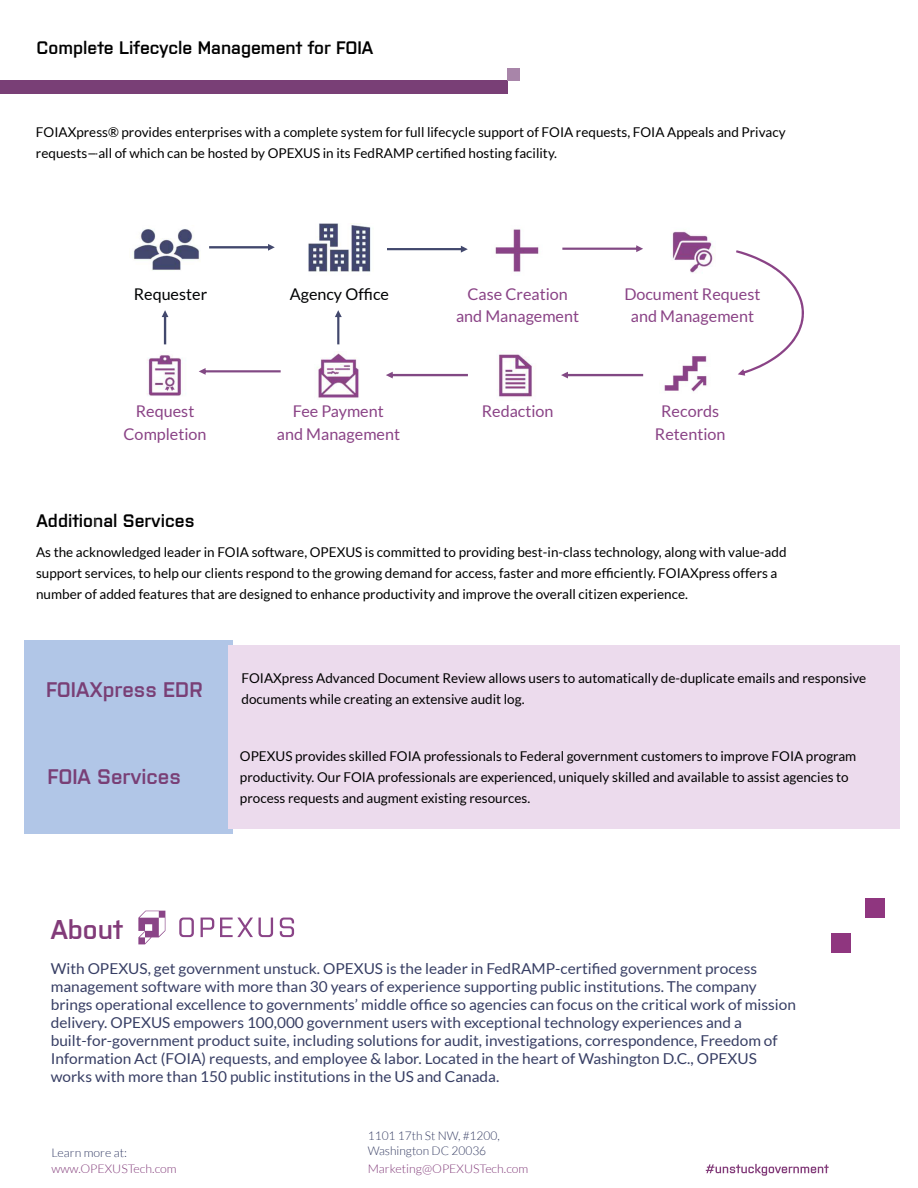
<style>
.page{position:relative;width:918px;height:1188px;background:#fff}
.page>*{position:absolute;margin:0;border:0;box-sizing:border-box;transform-origin:0 0}
.t1{font:600 27px "Purista";color:#823b79}
.t2{font:600 21px "Purista";color:#793f76}
.t3{font:600 18px "Purista";color:#000}
.t4{font:16.2px/22.4px "Lato";color:#8a4386;text-align:center}
.t5{font:16.2px "Lato";color:#010203}
.t6{font:15px/18px "Lato";color:#373e64}
.t7{font:13.5px/21px "Lato";color:#000}
.t8{font:300 12px "Lato";color:#833c7a}
.t9{font:300 12px/14.4px "Lato";color:#373e64}
.t10{font:300 12px "Lato";color:#363e67}
</style>
<div class="page">
<div style="left:24px;top:640px;width:208px;height:194px;background:#b1c6e7"></div>
<div style="left:228px;top:646px;width:672px;height:183px;background:#ecdbed"></div>
<svg style="left:209px;top:244px;width:66px;height:7px"></svg>
<svg style="left:387px;top:246px;width:81px;height:7px"></svg>
<svg style="left:562px;top:245px;width:81px;height:7px"></svg>
<svg style="left:561px;top:372px;width:82px;height:6px"></svg>
<svg style="left:386px;top:372px;width:82px;height:6px"></svg>
<svg style="left:199px;top:368px;width:82px;height:7px"></svg>
<svg style="left:162px;top:310px;width:6px;height:34px"></svg>
<svg style="left:335px;top:310px;width:7px;height:34px"></svg>
<svg style="left:736px;top:250px;width:68px;height:126px"></svg>
<img style="left:308px;top:223px;width:63px;height:50px">
<img style="left:133px;top:229px;width:66px;height:41px">
<img style="left:147px;top:355px;width:36px;height:41px">
<img style="left:317px;top:351px;width:42px;height:47px">
<img style="left:498px;top:354px;width:34px;height:43px">
<img style="left:664px;top:356px;width:43px;height:36px">
<img style="left:672px;top:231px;width:42px;height:42px">
<img style="left:495px;top:229px;width:44px;height:43px">
<div style="left:831px;top:933px;width:20px;height:20px;background:#8f367f"></div>
<div style="left:866px;top:899px;width:19px;height:19px;background:#8f367f"></div>
<svg style="left:706px;top:1164px;width:123px;height:12px"></svg>
<svg style="left:138px;top:911px;width:27px;height:33px"></svg>
<svg style="left:179px;top:918px;width:15px;height:19px"></svg>
<svg style="left:201px;top:918px;width:13px;height:19px"></svg>
<svg style="left:220px;top:918px;width:33px;height:19px"></svg>
<svg style="left:259px;top:918px;width:14px;height:19px"></svg>
<svg style="left:280px;top:918px;width:14px;height:19px"></svg>
<div style="left:0;top:81px;width:508px;height:13px;background:#793f76"></div>
<div style="left:508px;top:68px;width:12px;height:12px;background:#a885a9"></div>
<h3 class="t3" style="left:37px;top:38px;width:338px">Complete Lifecycle Management for FOIA</h3>
<p class="t7" style="left:36px;top:121px;width:751px">FOIAXpress® provides enterprises with a complete system for full lifecycle support of FOIA requests, FOIA Appeals and Privacy requests—all of which can be hosted by OPEXUS in its FedRAMP certified hosting facility.</p>
<p class="t5" style="left:134px;top:285px;width:75px">Requester</p>
<p class="t5" style="left:290px;top:285px;width:101px">Agency Office</p>
<p class="t4" style="left:456px;top:283px;width:125px">Case Creation and Management</p>
<p class="t4" style="left:624px;top:283px;width:138px">Document Request and Management</p>
<p class="t4" style="left:124px;top:400px;width:84px">Request<br>Completion</p>
<p class="t4" style="left:277px;top:400px;width:125px">Fee Payment<br>and Management</p>
<p class="t4" style="left:482px;top:400px;width:73px">Redaction</p>
<p class="t4" style="left:655px;top:400px;width:72px">Records<br>Retention</p>
<h3 class="t3" style="left:37px;top:510px;width:159px">Additional Services</h3>
<p class="t7" style="left:36px;top:541px;width:752px">As the acknowledged leader in FOIA software, OPEXUS is committed to providing best-in-class technology, along with value-add support services, to help our clients respond to the growing demand for access, faster and more efficiently. FOIAXpress offers a number of added features that are designed to enhance productivity and improve the overall citizen experience.</p>
<h2 class="t2" style="left:46px;top:678px;width:158px">FOIAXpress EDR</h2>
<h2 class="t2" style="left:48px;top:765px;width:135px">FOIA Services</h2>
<p class="t7" style="left:241px;top:668px;width:626px">FOIAXpress Advanced Document Review allows users to automatically de-duplicate emails and responsive documents while creating an extensive audit log.</p>
<p class="t7" style="left:240px;top:746px;width:618px">OPEXUS provides skilled FOIA professionals to Federal government customers to improve FOIA program productivity. Our FOIA professionals are experienced, uniquely skilled and available to assist agencies to process requests and augment existing resources.</p>
<h1 class="t1" style="left:51px;top:914px;width:74px">About</h1>
<p class="t6" style="left:51px;top:959px;width:747px">With OPEXUS, get government unstuck. OPEXUS is the leader in FedRAMP-certified government process management software with more than 30 years of experience supporting public institutions. The company brings operational excellence to governments’ middle office so agencies can focus on the critical work of mission delivery. OPEXUS empowers 100,000 government users with exceptional technology experiences and a built-for-government product suite, including solutions for audit, investigations, correspondence, Freedom of Information Act (FOIA) requests, and employee &amp; labor. Located in the heart of Washington D.C., OPEXUS works with more than 150 public institutions in the US and Canada.</p>
<p class="t10" style="left:51px;top:1146px;width:77px">Learn more at:</p>
<p class="t8" style="left:51px;top:1162px;width:127px">www.OPEXUSTech.com</p>
<p class="t9" style="left:368px;top:1129px;width:134px">1101 17th St NW, #1200,<br>Washington DC 20036</p>
<p class="t8" style="left:368px;top:1162px;width:162px">Marketing@OPEXUSTech.com</p>
</div>
